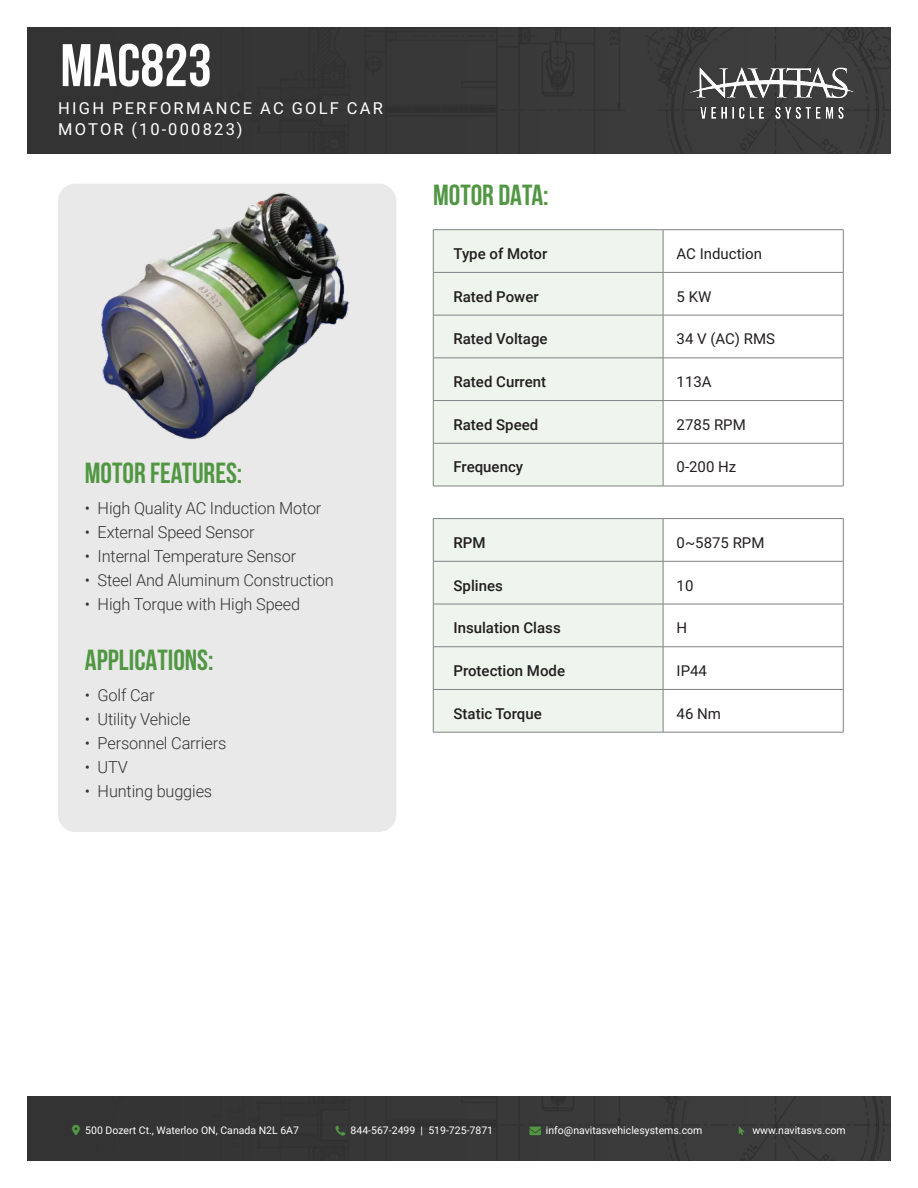
<style>
.page{position:relative;width:918px;height:1188px;background:#fff}
.page>*{position:absolute;margin:0;border:0;box-sizing:border-box;transform-origin:0 0}
.t1{font:700 60px "Bebas Neue";color:#fff}
.t2{font:700 29.1px "Bebas Neue";color:#519743}
.t3{font:300 16.5px "Roboto";letter-spacing:-.01em;color:#333}
.t4{font:16.5px/21px "Roboto";letter-spacing:.135em;color:#fff}
.t5{font:500 15px "Roboto";color:#231f20}
.t6{font:15px "Roboto";color:#231f20}
.t7{font:10.5px "Roboto";color:#fff}
</style>
<div class="page">
<div style="left:27px;top:27px;width:864px;height:126px;background:#373737"></div>
<div style="left:27px;top:1096px;width:864px;height:65px;background:#383838"></div>
<svg style="left:335px;top:1126px;width:10px;height:10px"></svg>
<svg style="left:529px;top:1127px;width:12px;height:8px"></svg>
<svg style="left:739px;top:1126px;width:6px;height:9px"></svg>
<img style="left:683px;top:65px;width:178px;height:55px">
<div style="left:434px;top:230px;width:229px;height:256px;background:#eef5ec"></div>
<hr style="left:433px;top:273px;width:1px;height:42px;background:#808285">
<hr style="left:663px;top:273px;width:1px;height:42px;background:#808285">
<hr style="left:843px;top:273px;width:1px;height:42px;background:#808285">
<hr style="left:433px;top:315px;width:230px;height:1px;background:#808285">
<hr style="left:433px;top:315px;width:1px;height:43px;background:#808285">
<hr style="left:663px;top:315px;width:180px;height:1px;background:#808285">
<hr style="left:663px;top:315px;width:1px;height:43px;background:#808285">
<hr style="left:843px;top:315px;width:1px;height:43px;background:#808285">
<hr style="left:433px;top:358px;width:230px;height:1px;background:#808285">
<hr style="left:433px;top:358px;width:1px;height:42px;background:#808285">
<hr style="left:663px;top:358px;width:180px;height:1px;background:#808285">
<hr style="left:663px;top:358px;width:1px;height:42px;background:#808285">
<hr style="left:843px;top:358px;width:1px;height:42px;background:#808285">
<hr style="left:433px;top:400px;width:230px;height:1px;background:#808285">
<hr style="left:433px;top:401px;width:1px;height:42px;background:#808285">
<hr style="left:663px;top:400px;width:180px;height:1px;background:#808285">
<hr style="left:663px;top:401px;width:1px;height:42px;background:#808285">
<hr style="left:843px;top:401px;width:1px;height:42px;background:#808285">
<hr style="left:433px;top:443px;width:230px;height:1px;background:#808285">
<hr style="left:433px;top:443px;width:1px;height:43px;background:#808285">
<hr style="left:663px;top:443px;width:180px;height:1px;background:#808285">
<hr style="left:663px;top:443px;width:1px;height:43px;background:#808285">
<hr style="left:843px;top:443px;width:1px;height:43px;background:#808285">
<hr style="left:433px;top:486px;width:230px;height:1px;background:#808285">
<hr style="left:663px;top:486px;width:180px;height:1px;background:#808285">
<hr style="left:433px;top:229px;width:230px;height:1px;background:#808285">
<hr style="left:433px;top:230px;width:1px;height:42px;background:#808285">
<hr style="left:433px;top:272px;width:230px;height:1px;background:#808285">
<hr style="left:663px;top:229px;width:180px;height:1px;background:#808285">
<hr style="left:663px;top:230px;width:1px;height:42px;background:#808285">
<hr style="left:843px;top:230px;width:1px;height:42px;background:#808285">
<hr style="left:663px;top:272px;width:180px;height:1px;background:#808285">
<div style="left:434px;top:519px;width:229px;height:213px;background:#eef5ec"></div>
<hr style="left:433px;top:518px;width:230px;height:1px;background:#808285">
<hr style="left:433px;top:519px;width:1px;height:42px;background:#808285">
<hr style="left:663px;top:518px;width:180px;height:1px;background:#808285">
<hr style="left:663px;top:519px;width:1px;height:42px;background:#808285">
<hr style="left:843px;top:519px;width:1px;height:42px;background:#808285">
<hr style="left:433px;top:561px;width:230px;height:1px;background:#808285">
<hr style="left:433px;top:561px;width:1px;height:43px;background:#808285">
<hr style="left:663px;top:561px;width:180px;height:1px;background:#808285">
<hr style="left:663px;top:561px;width:1px;height:43px;background:#808285">
<hr style="left:843px;top:561px;width:1px;height:43px;background:#808285">
<hr style="left:433px;top:604px;width:230px;height:1px;background:#808285">
<hr style="left:433px;top:604px;width:1px;height:43px;background:#808285">
<hr style="left:663px;top:604px;width:180px;height:1px;background:#808285">
<hr style="left:663px;top:604px;width:1px;height:43px;background:#808285">
<hr style="left:843px;top:604px;width:1px;height:43px;background:#808285">
<hr style="left:433px;top:646px;width:230px;height:1px;background:#808285">
<hr style="left:433px;top:647px;width:1px;height:42px;background:#808285">
<hr style="left:663px;top:646px;width:180px;height:1px;background:#808285">
<hr style="left:663px;top:647px;width:1px;height:42px;background:#808285">
<hr style="left:843px;top:647px;width:1px;height:42px;background:#808285">
<hr style="left:433px;top:689px;width:230px;height:1px;background:#808285">
<hr style="left:433px;top:690px;width:1px;height:42px;background:#808285">
<hr style="left:663px;top:689px;width:180px;height:1px;background:#808285">
<hr style="left:663px;top:690px;width:1px;height:42px;background:#808285">
<hr style="left:843px;top:690px;width:1px;height:42px;background:#808285">
<hr style="left:433px;top:732px;width:230px;height:1px;background:#808285">
<hr style="left:663px;top:732px;width:180px;height:1px;background:#808285">
<div style="left:58px;top:184px;width:338px;height:648px;background:#e9e9e9;border-radius:17px"></div>
<img style="left:54px;top:145px;width:349px;height:294px">
<svg style="left:72px;top:1125px;width:8px;height:11px"></svg>
<p class="t1" style="left:60px;top:32px;width:153px">MAC823</p>
<p class="t4" style="left:58px;top:97px;width:326px">HIGH PERFORMANCE AC GOLF CAR<br>MOTOR (10-000823)</p>
<p class="t2" style="left:85px;top:457px;width:159px">MOTOR FEATURES:</p>
<p class="t3" style="left:85px;top:497px;width:238px">• High Quality AC Induction Motor</p>
<p class="t3" style="left:85px;top:521px;width:171px">• External Speed Sensor</p>
<p class="t3" style="left:85px;top:545px;width:213px">• Internal Temperature Sensor</p>
<p class="t3" style="left:85px;top:569px;width:250px">• Steel And Aluminum Construction</p>
<p class="t3" style="left:85px;top:593px;width:217px">• High Torque with High Speed</p>
<p class="t2" style="left:85px;top:644px;width:130px">APPLICATIONS:</p>
<p class="t3" style="left:85px;top:684px;width:71px">• Golf Car</p>
<p class="t3" style="left:85px;top:708px;width:107px">• Utility Vehicle</p>
<p class="t3" style="left:85px;top:732px;width:143px">• Personnel Carriers</p>
<p class="t3" style="left:85px;top:756px;width:45px">• UTV</p>
<p class="t3" style="left:85px;top:780px;width:129px">• Hunting buggies</p>
<p class="t2" style="left:433px;top:179px;width:117px">MOTOR DATA:</p>
<p class="t5" style="left:454px;top:243px;width:95px">Type of Motor</p>
<p class="t6" style="left:677px;top:243px;width:87px">AC Induction</p>
<p class="t5" style="left:454px;top:286px;width:87px">Rated Power</p>
<p class="t6" style="left:677px;top:286px;width:36px">5 KW</p>
<p class="t5" style="left:454px;top:329px;width:96px">Rated Voltage</p>
<p class="t6" style="left:677px;top:329px;width:100px">34 V (AC) RMS</p>
<p class="t5" style="left:454px;top:371px;width:94px">Rated Current</p>
<p class="t6" style="left:677px;top:371px;width:37px">113A</p>
<p class="t5" style="left:454px;top:414px;width:86px">Rated Speed</p>
<p class="t6" style="left:677px;top:414px;width:71px">2785 RPM</p>
<p class="t5" style="left:454px;top:457px;width:71px">Frequency</p>
<p class="t6" style="left:677px;top:457px;width:61px">0-200 Hz</p>
<p class="t5" style="left:454px;top:532px;width:34px">RPM</p>
<p class="t6" style="left:677px;top:532px;width:89px">0~5875 RPM</p>
<p class="t5" style="left:454px;top:575px;width:51px">Splines</p>
<p class="t6" style="left:677px;top:575px;width:18px">10</p>
<p class="t5" style="left:454px;top:617px;width:109px">Insulation Class</p>
<p class="t6" style="left:677px;top:617px;width:12px">H</p>
<p class="t5" style="left:454px;top:660px;width:113px">Protection Mode</p>
<p class="t6" style="left:677px;top:660px;width:32px">IP44</p>
<p class="t5" style="left:454px;top:703px;width:90px">Static Torque</p>
<p class="t6" style="left:677px;top:703px;width:46px">46 Nm</p>
<p class="t7" style="left:85px;top:1123px;width:215px">500 Dozert Ct., Waterloo ON, Canada N2L 6A7</p>
<p class="t7" style="left:351px;top:1123px;width:144px">844-567-2499 | 519-725-7871</p>
<p class="t7" style="left:546px;top:1123px;width:158px">info@navitasvehiclesystems.com</p>
<p class="t7" style="left:752px;top:1123px;width:95px">www.navitasvs.com</p>
</div>
